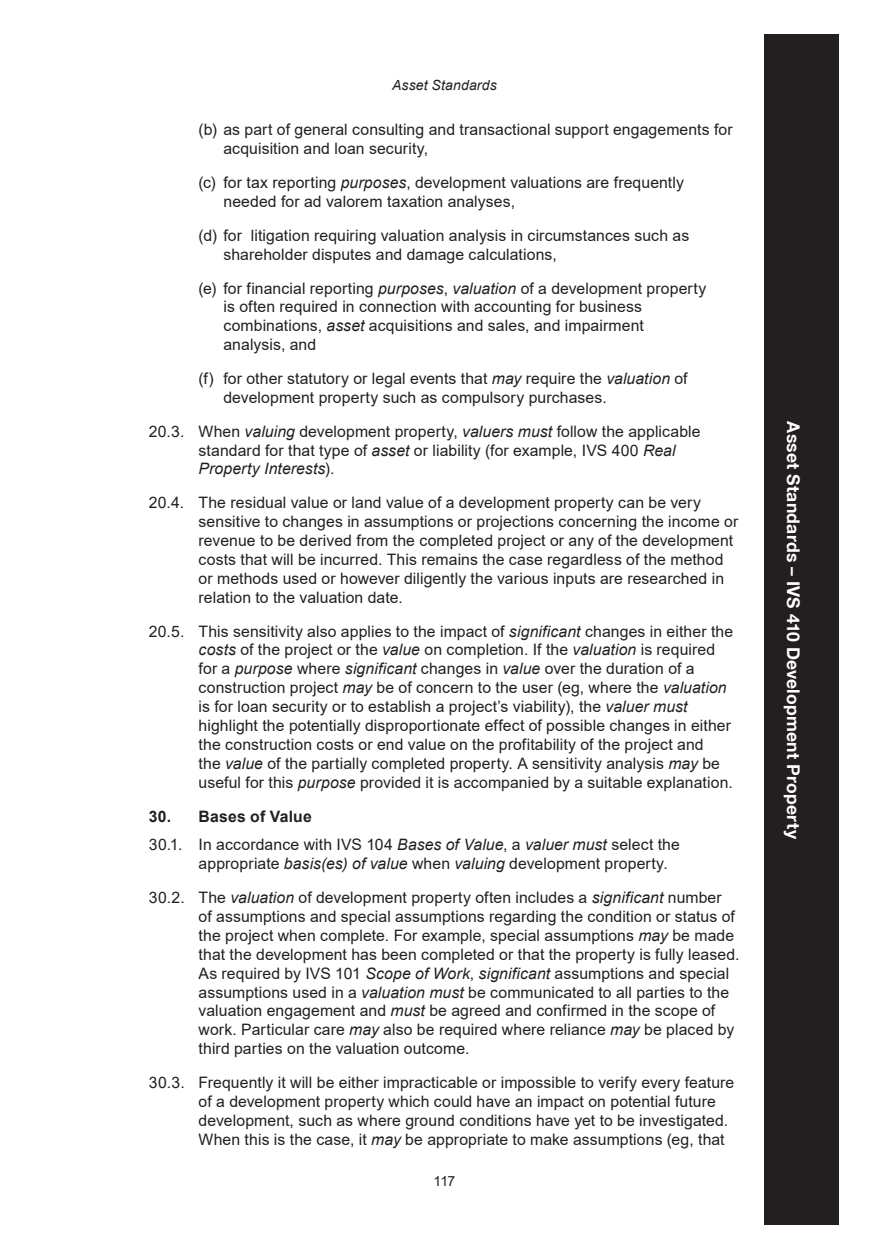
<style>
.page{position:relative;width:874px;height:1260px;background:#fff}
.page>*{position:absolute;margin:0;border:0;box-sizing:border-box;transform-origin:0 0}
.t1{font:700 17.5px "Helvetica Neue LT";letter-spacing:.015em;color:#fff}
.Indented_Paragraph{font:15.75px/18.9px "Arial";letter-spacing:.005em;color:#231f20}
.Indented_Paragraph-2{font:700 15.75px "Arial";letter-spacing:.01em;color:#231f20}
.t2{font:italic 14px "Arial";letter-spacing:.01em;color:#231f20}
.t3{font:14px "Arial";color:#231f20}
.s1{font-style:italic}
</style>
<div class="page">
<div style="left:764px;top:35px;width:74px;height:1190px;background:#231f20"></div>
<p class="t2" style="left:392px;top:76px;width:106px">Asset Standards</p>
<p class="Indented_Paragraph" style="left:223px;top:120px;width:510px;text-indent:-25px">(b) as part of general consulting and transactional support engagements for acquisition and loan security,</p>
<p class="Indented_Paragraph" style="left:223px;top:173px;width:462px;text-indent:-25px">(c) for tax reporting <span class="s1">purposes</span>, development valuations are frequently needed for ad valorem taxation analyses,</p>
<p class="Indented_Paragraph" style="left:223px;top:226px;width:467px;text-indent:-25px">(d) for litigation requiring valuation analysis in circumstances such as shareholder disputes and damage calculations,</p>
<p class="Indented_Paragraph" style="left:223px;top:278px;width:484px;text-indent:-25px">(e) for financial reporting <span class="s1">purposes</span>, <span class="s1">valuation</span> of a development property is often required in connection with accounting for business combinations, <span class="s1">asset</span> acquisitions and sales, and impairment analysis, and</p>
<p class="Indented_Paragraph" style="left:223px;top:369px;width:465px;text-indent:-25px">(f) for other statutory or legal events that <span class="s1">may</span> require the <span class="s1">valuation</span> of development property such as compulsory purchases.</p>
<p class="Indented_Paragraph" style="left:198px;top:422px;width:503px;text-indent:-50px">20.3. When <span class="s1">valuing</span> development property, <span class="s1">valuers must</span> follow the applicable standard for that type of <span class="s1">asset</span> or liability (for example, IVS 400 <span class="s1">Real<br>Property Interests</span>).</p>
<p class="Indented_Paragraph" style="left:198px;top:493px;width:541px;text-indent:-50px">20.4. The residual value or land value of a development property can be very sensitive to changes in assumptions or projections concerning the income or revenue to be derived from the completed project or any of the development costs that will be incurred. This remains the case regardless of the method or methods used or however diligently the various inputs are researched in relation to the valuation date.</p>
<p class="Indented_Paragraph" style="left:198px;top:621px;width:536px;text-indent:-50px">20.5. This sensitivity also applies to the impact of <span class="s1">significant</span> changes in either the <span class="s1">costs</span> of the project or the <span class="s1">value</span> on completion. If the <span class="s1">valuation</span> is required for a <span class="s1">purpose</span> where <span class="s1">significant</span> changes in <span class="s1">value</span> over the duration of a construction project <span class="s1">may</span> be of concern to the user (eg, where the <span class="s1">valuation </span>is for loan security or to establish a project’s viability), the <span class="s1">valuer must </span>highlight the potentially disproportionate effect of possible changes in either the construction costs or end value on the profitability of the project and<br>the <span class="s1">value</span> of the partially completed property. A sensitivity analysis <span class="s1">may</span> be useful for this <span class="s1">purpose</span> provided it is accompanied by a suitable explanation.</p>
<p class="Indented_Paragraph-2" style="left:149px;top:805px;width:164px">30. Bases of Value</p>
<p class="Indented_Paragraph" style="left:198px;top:835px;width:482px;text-indent:-50px">30.1. In accordance with IVS 104 <span class="s1">Bases of Value</span>, a <span class="s1">valuer must</span> select the appropriate <span class="s1">basis(es) of value</span> when <span class="s1">valuing</span> development property.</p>
<p class="Indented_Paragraph" style="left:198px;top:888px;width:542px;text-indent:-50px">30.2. The <span class="s1">valuation</span> of development property often includes a <span class="s1">significant</span> number<br>of assumptions and special assumptions regarding the condition or status of the project when complete. For example, special assumptions <span class="s1">may</span> be made that the development has been completed or that the property is fully leased.<br>As required by IVS 101 <span class="s1">Scope of Work</span>, <span class="s1">significant</span> assumptions and special assumptions used in a <span class="s1">valuation must</span> be communicated to all parties to the valuation engagement and <span class="s1">must</span> be agreed and confirmed in the scope of work. Particular care <span class="s1">may</span> also be required where reliance <span class="s1">may</span> be placed by third parties on the valuation outcome.</p>
<p class="Indented_Paragraph" style="left:198px;top:1073px;width:537px;text-indent:-50px">30.3. Frequently it will be either impracticable or impossible to verify every feature of a development property which could have an impact on potential future development, such as where ground conditions have yet to be investigated.<br>When this is the case, it <span class="s1">may</span> be appropriate to make assumptions (eg, that</p>
<p class="t3" style="left:433px;top:1171px;width:23px">117</p>
<p class="t1" style="left:803px;top:421px;width:419px;rotate:90deg">Asset Standards – IVS 410 Development Property</p>
</div>
